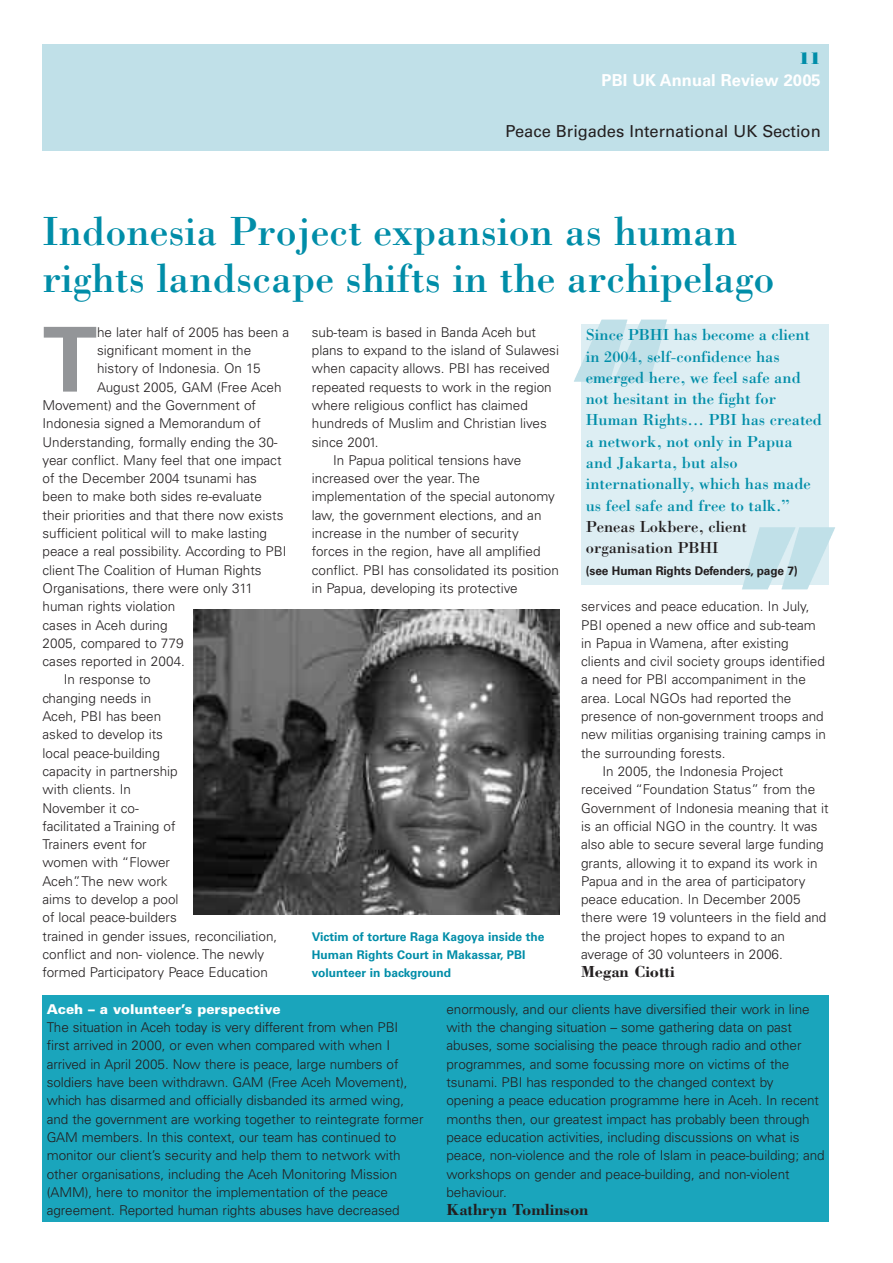
<style>
.page{position:relative;width:893px;height:1263px;background:#fff}
.page>*{position:absolute;margin:0;border:0;box-sizing:border-box;transform-origin:0 0}
.t1{font:700 89.55px "Univers CE";color:#939598}
.t2{font:42px/46.5px "Bodoni";color:#008da8}
.t3{font:16.5px/21.3px "Bodoni";color:#008da8}
.t4{font:16.5px/21.3px "Bodoni";color:#231f20}
.t5{font:500 16.5px "Univers CE";color:#231f20}
.t6{font:700 16.5px "Bodoni";color:#231f20}
.t7{font:700 16.5px "Univers CE";color:#fff}
.t8{font:16.5px "Bodoni Poster";color:#008da8}
.t9{font:300 13.5px/18.3px "Univers CE";color:#231f20}
.t10{font:900 13.5px "Univers CE";color:#fff}
.t11{font:700 12px/18.3px "Univers CE";color:#008da8}
.t12{font:700 12px "Univers CE";letter-spacing:-.01em;color:#231f20}
</style>
<div class="page">
<div style="left:581px;top:324px;width:247px;height:260px;background:#ddeef3"></div>
<img style="left:574px;top:319px;width:93px;height:63px">
<img style="left:739px;top:525px;width:96px;height:65px">
<div style="left:43px;top:995px;width:786px;height:227px;background:#1aa5bc"></div>
<div style="left:43px;top:44px;width:786px;height:106px;background:#c0e0e8"></div>
<img style="left:194px;top:610px;width:366px;height:305px">
<p class="t8" style="left:799px;top:49px;width:24px">11</p>
<p class="t7" style="left:602px;top:74px;width:221px">PBI UK Annual Review 2005</p>
<p class="t5" style="left:506px;top:125px;width:317px">Peace Brigades International UK Section</p>
<h2 class="t2" style="left:43px;top:207px;width:733px">Indonesia Project expansion as human rights landscape shifts in the archipelago</h2>
<h1 class="t1" style="left:43px;top:327px;width:56px">T</h1>
<p class="t9" style="left:97px;top:324px;width:193px">he later half of 2005 has been a</p>
<p class="t9" style="left:97px;top:342px;width:156px">significant moment in the</p>
<p class="t9" style="left:97px;top:361px;width:165px">history of Indonesia. On 15</p>
<p class="t9" style="left:97px;top:379px;width:186px">August 2005, GAM (Free Aceh</p>
<p class="t9" style="left:43px;top:397px;width:215px">Movement) and the Government of</p>
<p class="t9" style="left:43px;top:415px;width:220px">Indonesia signed a Memorandum of</p>
<p class="t9" style="left:43px;top:434px;width:237px">Understanding, formally ending the 30-</p>
<p class="t9" style="left:43px;top:452px;width:240px">year conflict. Many feel that one impact</p>
<p class="t9" style="left:43px;top:470px;width:216px">of the December 2004 tsunami has</p>
<p class="t9" style="left:43px;top:489px;width:221px">been to make both sides re-evaluate</p>
<p class="t9" style="left:43px;top:507px;width:243px">their priorities and that there now exists</p>
<p class="t9" style="left:43px;top:525px;width:226px">sufficient political will to make lasting</p>
<p class="t9" style="left:43px;top:544px;width:245px">peace a real possibility. According to PBI</p>
<p class="t9" style="left:43px;top:562px;width:221px">client The Coalition of Human Rights</p>
<p class="t9" style="left:43px;top:580px;width:212px">Organisations, there were only 311</p>
<p class="t9" style="left:43px;top:598px;width:134px">human rights violation</p>
<p class="t9" style="left:43px;top:617px;width:127px">cases in Aceh during</p>
<p class="t9" style="left:43px;top:635px;width:142px">2005, compared to 779</p>
<p class="t9" style="left:43px;top:653px;width:144px">cases reported in 2004.</p>
<p class="t9" style="left:64px;top:672px;width:89px">In response to</p>
<p class="t9" style="left:43px;top:690px;width:110px">changing needs in</p>
<p class="t9" style="left:43px;top:708px;width:120px">Aceh, PBI has been</p>
<p class="t9" style="left:43px;top:727px;width:122px">asked to develop its</p>
<p class="t9" style="left:43px;top:745px;width:119px">local peace-building</p>
<p class="t9" style="left:43px;top:763px;width:137px">capacity in partnership</p>
<p class="t9" style="left:43px;top:781px;width:90px">with clients. In</p>
<p class="t9" style="left:43px;top:800px;width:98px">November it co-</p>
<p class="t9" style="left:43px;top:818px;width:134px">facilitated a Training of</p>
<p class="t9" style="left:43px;top:836px;width:106px">Trainers event for</p>
<p class="t9" style="left:43px;top:855px;width:129px">women with “Flower</p>
<p class="t9" style="left:43px;top:873px;width:127px">Aceh”. The new work</p>
<p class="t9" style="left:43px;top:891px;width:138px">aims to develop a pool</p>
<p class="t9" style="left:43px;top:910px;width:136px">of local peace-builders</p>
<p class="t9" style="left:43px;top:928px;width:236px">trained in gender issues, reconciliation,</p>
<p class="t9" style="left:43px;top:946px;width:223px">conflict and non- violence. The newly</p>
<p class="t9" style="left:43px;top:964px;width:227px">formed Participatory Peace Education</p>
<p class="t9" style="left:312px;top:324px;width:226px">sub-team is based in Banda Aceh but</p>
<p class="t9" style="left:312px;top:342px;width:249px">plans to expand to the island of Sulawesi</p>
<p class="t9" style="left:312px;top:361px;width:239px">when capacity allows. PBI has received</p>
<p class="t9" style="left:312px;top:379px;width:241px">repeated requests to work in the region</p>
<p class="t9" style="left:312px;top:397px;width:217px">where religious conflict has claimed</p>
<p class="t9" style="left:312px;top:415px;width:236px">hundreds of Muslim and Christian lives</p>
<p class="t9" style="left:312px;top:434px;width:68px">since 2001.</p>
<p class="t9" style="left:333px;top:452px;width:190px">In Papua political tensions have</p>
<p class="t9" style="left:312px;top:470px;width:170px">increased over the year. The</p>
<p class="t9" style="left:312px;top:489px;width:245px">implementation of the special autonomy</p>
<p class="t9" style="left:312px;top:507px;width:231px">law, the government elections, and an</p>
<p class="t9" style="left:312px;top:525px;width:208px">increase in the number of security</p>
<p class="t9" style="left:312px;top:544px;width:230px">forces in the region, have all amplified</p>
<p class="t9" style="left:312px;top:562px;width:249px">conflict. PBI has consolidated its position</p>
<p class="t9" style="left:312px;top:580px;width:207px">in Papua, developing its protective</p>
<p class="t11" style="left:312px;top:928px;width:234px">Victim of torture Raga Kagoya inside the<br>Human Rights Court in Makassar, PBI volunteer in background</p>
<p class="t3" style="left:586px;top:324px;width:238px">Since PBHI has become a client in 2004, self-confidence has emerged here, we feel safe and not hesitant in the fight for<br>Human Rights… PBI has created a network, not only in Papua and Jakarta, but also internationally, which has made us feel safe and free to talk.”</p>
<p class="t4" style="left:586px;top:516px;width:163px">Peneas Lokbere, client organisation PBHI</p>
<p class="t12" style="left:586px;top:566px;width:213px">(see Human Rights Defenders, page 7)</p>
<p class="t9" style="left:581px;top:598px;width:230px">services and peace education. In July,</p>
<p class="t9" style="left:581px;top:617px;width:236px">PBI opened a new office and sub-team</p>
<p class="t9" style="left:581px;top:635px;width:209px">in Papua in Wamena, after existing</p>
<p class="t9" style="left:581px;top:653px;width:245px">clients and civil society groups identified</p>
<p class="t9" style="left:581px;top:672px;width:226px">a need for PBI accompaniment in the</p>
<p class="t9" style="left:581px;top:690px;width:212px">area. Local NGOs had reported the</p>
<p class="t9" style="left:581px;top:708px;width:244px">presence of non-government troops and</p>
<p class="t9" style="left:581px;top:727px;width:246px">new militias organising training camps in</p>
<p class="t9" style="left:581px;top:745px;width:146px">the surrounding forests.</p>
<p class="t9" style="left:602px;top:763px;width:182px">In 2005, the Indonesia Project</p>
<p class="t9" style="left:581px;top:781px;width:236px">received “Foundation Status” from the</p>
<p class="t9" style="left:581px;top:800px;width:249px">Government of Indonesia meaning that it</p>
<p class="t9" style="left:581px;top:818px;width:238px">is an official NGO in the country. It was</p>
<p class="t9" style="left:581px;top:836px;width:244px">also able to secure several large funding</p>
<p class="t9" style="left:581px;top:855px;width:238px">grants, allowing it to expand its work in</p>
<p class="t9" style="left:581px;top:873px;width:226px">Papua and in the area of participatory</p>
<p class="t9" style="left:581px;top:891px;width:221px">peace education. In December 2005</p>
<p class="t9" style="left:581px;top:910px;width:247px">there were 19 volunteers in the field and</p>
<p class="t9" style="left:581px;top:928px;width:205px">the project hopes to expand to an</p>
<p class="t9" style="left:581px;top:946px;width:203px">average of 30 volunteers in 2006.</p>
<p class="t6" style="left:581px;top:962px;width:95px">Megan Ciotti</p>
<p class="t10" style="left:47px;top:1004px;width:235px">Aceh – a volunteer’s perspective</p>
<p class="t9" style="left:47px;top:1019px;width:378px">The situation in Aceh today is very different from when PBI first arrived in 2000, or even when compared with when I arrived in April 2005. Now there is peace, large numbers of soldiers have been withdrawn. GAM (Free Aceh Movement), which has disarmed and officially disbanded its armed wing, and the government are working together to reintegrate former GAM members. In this context, our team has continued to monitor our client’s security and help them to network with other organisations, including the Aceh Monitoring Mission (AMM), here to monitor the implementation of the peace agreement. Reported human rights abuses have decreased</p>
<p class="t9" style="left:446px;top:1001px;width:380px">enormously, and our clients have diversified their work in line with the changing situation – some gathering data on past abuses, some socialising the peace through radio and other programmes, and some focussing more on victims of the tsunami. PBI has responded to the changed context by<br>opening a peace education programme here in Aceh. In recent months then, our greatest impact has probably been through peace education activities, including discussions on what is peace, non-violence and the role of Islam in peace-building; and workshops on gender and peace-building, and non-violent behaviour.</p>
<p class="t6" style="left:446px;top:1200px;width:143px">Kathryn Tomlinson</p>
</div>
